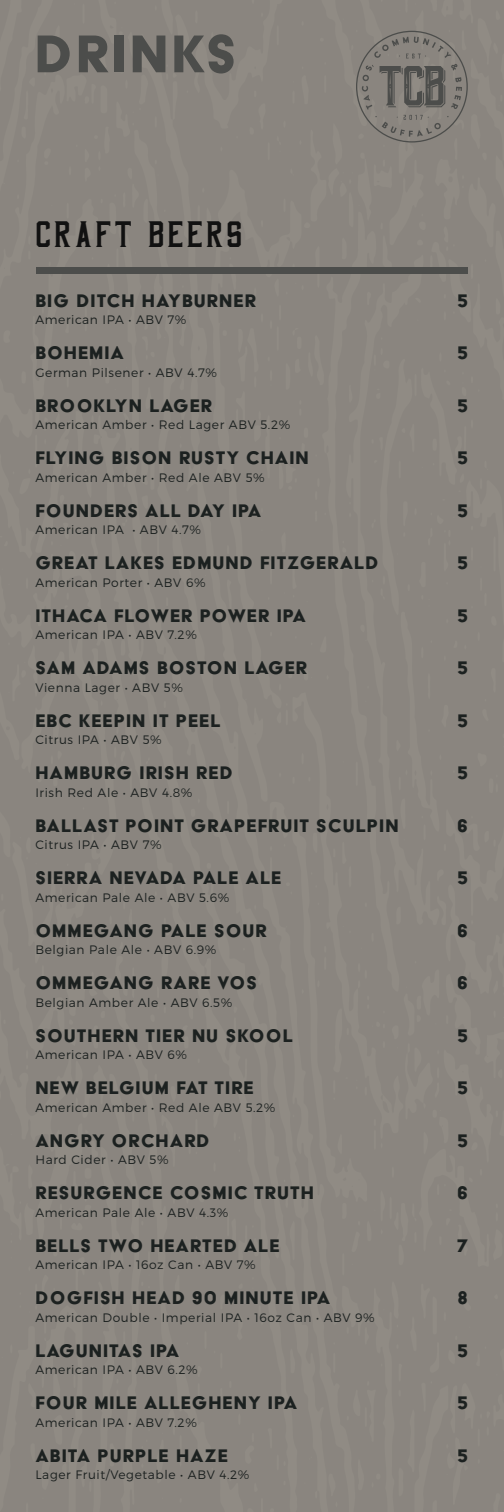
<style>
.page{position:relative;width:504px;height:1512px;background:#8a857f}
.page>*{position:absolute;margin:0;border:0;box-sizing:border-box;transform-origin:0 0}
.t1{font:61.25px "Acier BAT Text Solid";letter-spacing:.05em;color:#4c4d4b}
.t2{font:36.75px "Old Barrel";letter-spacing:.1em;color:#111}
.t3{font:21px "Acier BAT Text Solid";letter-spacing:.05em;color:#1c2120}
.t4{font:300 12.25px "Montserrat";letter-spacing:.05em;color:#1c2120}
</style>
<div class="page">
<svg style="left:301px;top:1193px;width:4px;height:15px"></svg>
<svg style="left:164px;top:647px;width:3px;height:8px"></svg>
<svg style="left:67px;top:1311px;width:2px;height:6px"></svg>
<svg style="left:110px;top:25px;width:4px;height:4px"></svg>
<svg style="left:326px;top:445px;width:4px;height:8px"></svg>
<svg style="left:265px;top:259px;width:5px;height:9px"></svg>
<svg style="left:286px;top:237px;width:4px;height:4px"></svg>
<svg style="left:380px;top:1094px;width:9px;height:19px"></svg>
<svg style="left:326px;top:804px;width:3px;height:6px"></svg>
<svg style="left:343px;top:1177px;width:3px;height:4px"></svg>
<svg style="left:414px;top:770px;width:3px;height:6px"></svg>
<svg style="left:448px;top:176px;width:5px;height:6px"></svg>
<svg style="left:6px;top:726px;width:4px;height:4px"></svg>
<svg style="left:44px;top:605px;width:2px;height:6px"></svg>
<div style="left:37px;top:268px;width:431px;height:6px;background:#4c4d4b"></div>
<svg style="left:356px;top:31px;width:112px;height:112px;background:#7f7b75"></svg>
<h1 class="t1" style="left:35px;top:22px;width:204px">DRINKS</h1>
<h2 class="t2" style="left:36px;top:213px;width:207px">CRAFT BEERS</h2>
<h3 class="t3" style="left:35px;top:289px;width:222px">BIG DITCH HAYBURNER</h3>
<p class="t4" style="left:35px;top:313px;width:153px">American IPA • ABV 7%</p>
<h3 class="t3" style="left:35px;top:342px;width:90px">BOHEMIA</h3>
<p class="t4" style="left:35px;top:365px;width:183px">German Pilsener • ABV 4.7%</p>
<h3 class="t3" style="left:35px;top:394px;width:178px">BROOKLYN LAGER</h3>
<p class="t4" style="left:35px;top:418px;width:256px">American Amber • Red Lager ABV 5.2%</p>
<h3 class="t3" style="left:35px;top:447px;width:275px">FLYING BISON RUSTY CHAIN</h3>
<p class="t4" style="left:35px;top:470px;width:231px">American Amber • Red Ale ABV 5%</p>
<h3 class="t3" style="left:35px;top:499px;width:228px">FOUNDERS ALL DAY IPA</h3>
<p class="t4" style="left:35px;top:523px;width:167px">American IPA • ABV 4.7%</p>
<h3 class="t3" style="left:35px;top:552px;width:345px">GREAT LAKES EDMUND FITZGERALD</h3>
<p class="t4" style="left:35px;top:575px;width:172px">American Porter • ABV 6%</p>
<h3 class="t3" style="left:35px;top:604px;width:272px">ITHACA FLOWER POWER IPA</h3>
<p class="t4" style="left:35px;top:628px;width:163px">American IPA • ABV 7.2%</p>
<h3 class="t3" style="left:35px;top:657px;width:273px">SAM ADAMS BOSTON LAGER</h3>
<p class="t4" style="left:35px;top:680px;width:149px">Vienna Lager • ABV 5%</p>
<h3 class="t3" style="left:35px;top:709px;width:187px">EBC KEEPIN IT PEEL</h3>
<p class="t4" style="left:35px;top:733px;width:128px">Citrus IPA • ABV 5%</p>
<h3 class="t3" style="left:35px;top:762px;width:199px">HAMBURG IRISH RED</h3>
<p class="t4" style="left:35px;top:785px;width:159px">Irish Red Ale • ABV 4.8%</p>
<h3 class="t3" style="left:35px;top:814px;width:365px">BALLAST POINT GRAPEFRUIT SCULPIN</h3>
<p class="t4" style="left:35px;top:838px;width:128px">Citrus IPA • ABV 7%</p>
<h3 class="t3" style="left:35px;top:867px;width:247px">SIERRA NEVADA PALE ALE</h3>
<p class="t4" style="left:35px;top:890px;width:195px">American Pale Ale • ABV 5.6%</p>
<h3 class="t3" style="left:35px;top:919px;width:233px">OMMEGANG PALE SOUR</h3>
<p class="t4" style="left:35px;top:943px;width:183px">Belgian Pale Ale • ABV 6.9%</p>
<h3 class="t3" style="left:35px;top:972px;width:223px">OMMEGANG RARE VOS</h3>
<p class="t4" style="left:35px;top:995px;width:198px">Belgian Amber Ale • ABV 6.5%</p>
<h3 class="t3" style="left:35px;top:1024px;width:259px">SOUTHERN TIER NU SKOOL</h3>
<p class="t4" style="left:35px;top:1048px;width:153px">American IPA • ABV 6%</p>
<h3 class="t3" style="left:35px;top:1077px;width:220px">NEW BELGIUM FAT TIRE</h3>
<p class="t4" style="left:35px;top:1100px;width:242px">American Amber • Red Ale ABV 5.2%</p>
<h3 class="t3" style="left:35px;top:1129px;width:176px">ANGRY ORCHARD</h3>
<p class="t4" style="left:35px;top:1153px;width:135px">Hard Cider • ABV 5%</p>
<h3 class="t3" style="left:35px;top:1182px;width:280px">RESURGENCE COSMIC TRUTH</h3>
<p class="t4" style="left:35px;top:1205px;width:195px">American Pale Ale • ABV 4.3%</p>
<h3 class="t3" style="left:35px;top:1234px;width:246px">BELLS TWO HEARTED ALE</h3>
<p class="t4" style="left:35px;top:1258px;width:222px">American IPA • 16oz Can • ABV 7%</p>
<h3 class="t3" style="left:35px;top:1287px;width:297px">DOGFISH HEAD 90 MINUTE IPA</h3>
<p class="t4" style="left:35px;top:1310px;width:341px">American Double • Imperial IPA • 16oz Can • ABV 9%</p>
<h3 class="t3" style="left:35px;top:1339px;width:146px">LAGUNITAS IPA</h3>
<p class="t4" style="left:35px;top:1363px;width:164px">American IPA • ABV 6.2%</p>
<h3 class="t3" style="left:35px;top:1392px;width:263px">FOUR MILE ALLEGHENY IPA</h3>
<p class="t4" style="left:35px;top:1415px;width:163px">American IPA • ABV 7.2%</p>
<h3 class="t3" style="left:35px;top:1444px;width:194px">ABITA PURPLE HAZE</h3>
<p class="t4" style="left:35px;top:1468px;width:216px">Lager Fruit/Vegetable • ABV 4.2%</p>
<h3 class="t3" style="left:457px;top:289px;width:12px">5</h3>
<h3 class="t3" style="left:457px;top:342px;width:12px">5</h3>
<h3 class="t3" style="left:457px;top:394px;width:12px">5</h3>
<h3 class="t3" style="left:457px;top:447px;width:12px">5</h3>
<h3 class="t3" style="left:457px;top:499px;width:12px">5</h3>
<h3 class="t3" style="left:457px;top:552px;width:12px">5</h3>
<h3 class="t3" style="left:457px;top:604px;width:12px">5</h3>
<h3 class="t3" style="left:457px;top:657px;width:12px">5</h3>
<h3 class="t3" style="left:457px;top:709px;width:12px">5</h3>
<h3 class="t3" style="left:457px;top:762px;width:12px">5</h3>
<h3 class="t3" style="left:457px;top:814px;width:12px">6</h3>
<h3 class="t3" style="left:457px;top:867px;width:12px">5</h3>
<h3 class="t3" style="left:457px;top:919px;width:12px">6</h3>
<h3 class="t3" style="left:457px;top:972px;width:12px">6</h3>
<h3 class="t3" style="left:457px;top:1024px;width:12px">5</h3>
<h3 class="t3" style="left:457px;top:1077px;width:12px">5</h3>
<h3 class="t3" style="left:457px;top:1129px;width:12px">5</h3>
<h3 class="t3" style="left:457px;top:1182px;width:12px">6</h3>
<h3 class="t3" style="left:457px;top:1234px;width:12px">7</h3>
<h3 class="t3" style="left:457px;top:1287px;width:12px">8</h3>
<h3 class="t3" style="left:457px;top:1339px;width:12px">5</h3>
<h3 class="t3" style="left:457px;top:1392px;width:12px">5</h3>
<h3 class="t3" style="left:457px;top:1444px;width:12px">5</h3>
</div>
